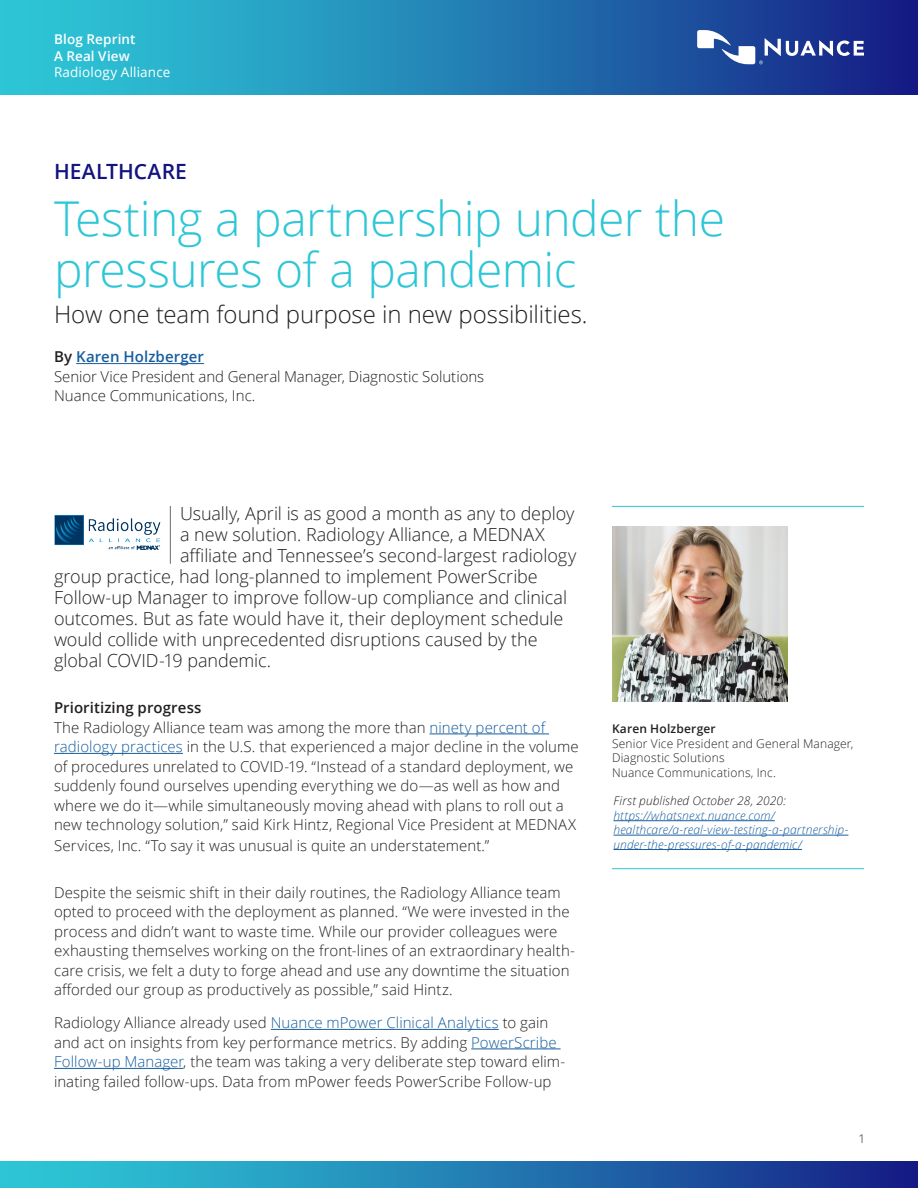
<style>
.page{position:relative;width:918px;height:1188px;background:#fff}
.page>*{position:absolute;margin:0;border:0;box-sizing:border-box;transform-origin:0 0}
.Headline_32_34{font:300 48px/51px "Open Sans";letter-spacing:-.01em;color:#2dc6d6}
.Intro_Text_12_14{font:300 24px "Open Sans";letter-spacing:-.005em;color:#231f20}
.Headline_32_34-2{font:600 21px "Open Sans";letter-spacing:.005em;color:#141380}
.Intro_Text_12_14-2{font:300 18px "Open Sans";letter-spacing:-.005em;color:#231f20}
.Body_Text_10_13{font:300 15px/19.5px "Open Sans";letter-spacing:.005em;color:#231f20}
.Intro_Text_12_14-3{font:300 15px/19.5px "Open Sans";letter-spacing:.005em;color:#231f20}
.Body_Text_Subhead_10{font:600 15px "Open Sans";letter-spacing:.005em;color:#231f20}
.Intro_Text_12_14-4{font:600 15px "Open Sans";letter-spacing:.01em;color:#175d9e}
.Product_Offering_Nam{font:600 13.5px "Open Sans";letter-spacing:.01em;color:#fff}
.Product_Offering_Nam-2{font:13.5px "Open Sans";letter-spacing:.01em;color:#fff}
.Body_Text_10_13-2{font:italic 300 12px/14.4px "Open Sans";letter-spacing:.01em;color:#175d9e}
.SideBar_text_10_13_w{font:300 12px/14.4px "Open Sans";letter-spacing:.015em;color:#231f20}
.Body_Text_10_13-3{font:italic 300 12px "Open Sans";letter-spacing:.01em;color:#231f20}
.SideBar_text_10_13_w-2{font:600 12px "Open Sans";letter-spacing:.02em;color:#231f20}
.s1{color:#231f20}
.s2{color:#175d9e}
</style>
<div class="page">
<div style="left:0;top:1161px;width:918px;height:27px;background:linear-gradient(to right,#2fd4dd,#162388)"></div>
<div style="left:0;top:0;width:918px;height:94px;background:linear-gradient(to right,#2fd4dd,#162388)"></div>
<hr style="left:430px;top:734px;width:119px;height:1px;background:#175d9e">
<hr style="left:54px;top:753px;width:129px;height:1px;background:#175d9e">
<hr style="left:271px;top:1029px;width:228px;height:1px;background:#175d9e">
<hr style="left:471px;top:1049px;width:90px;height:1px;background:#175d9e">
<hr style="left:54px;top:1068px;width:129px;height:1px;background:#175d9e">
<hr style="left:76px;top:363px;width:128px;height:1px;background:#175d9e">
<img style="left:54px;top:515px;width:107px;height:35px">
<hr style="left:170px;top:506px;width:1px;height:58px;background:#626d6f">
<svg style="left:697px;top:30px;width:167px;height:34px"></svg>
<hr style="left:612px;top:506px;width:252px;height:1px;background:#2dc6d6">
<hr style="left:612px;top:868px;width:252px;height:1px;background:#2dc6d6">
<hr style="left:614px;top:820px;width:161px;height:1px;background:#175d9e">
<hr style="left:614px;top:835px;width:234px;height:1px;background:#175d9e">
<hr style="left:614px;top:849px;width:188px;height:1px;background:#175d9e">
<img style="left:612px;top:526px;width:176px;height:176px">
<p class="Product_Offering_Nam" style="left:54px;top:30px;width:83px">Blog Reprint</p>
<p class="Product_Offering_Nam" style="left:54px;top:47px;width:77px">A Real View</p>
<p class="Product_Offering_Nam-2" style="left:54px;top:63px;width:118px">Radiology Alliance</p>
<p class="Headline_32_34-2" style="left:54px;top:157px;width:135px">HEALTHCARE</p>
<p class="Headline_32_34" style="left:54px;top:192px;width:673px">Testing a partnership under the pressures of a pandemic</p>
<p class="Intro_Text_12_14" style="left:54px;top:298px;width:535px">How one team found purpose in new possibilities.</p>
<p class="Intro_Text_12_14-4" style="left:54px;top:347px;width:152px"><span class="s1">By</span> Karen Holzberger</p>
<p class="Intro_Text_12_14-3" style="left:54px;top:366px;width:432px">Senior Vice President and General Manager, Diagnostic Solutions<br>Nuance Communications, Inc.</p>
<p class="Intro_Text_12_14-2" style="left:180px;top:501px;width:396px">Usually, April is as good a month as any to deploy</p>
<p class="Intro_Text_12_14-2" style="left:180px;top:522px;width:366px">a new solution. Radiology Alliance, a MEDNAX</p>
<p class="Intro_Text_12_14-2" style="left:180px;top:543px;width:398px">affiliate and Tennessee’s second-largest radiology</p>
<p class="Intro_Text_12_14-2" style="left:54px;top:564px;width:485px">group practice, had long-planned to implement PowerScribe</p>
<p class="Intro_Text_12_14-2" style="left:54px;top:585px;width:515px">Follow-up Manager to improve follow-up compliance and clinical</p>
<p class="Intro_Text_12_14-2" style="left:54px;top:606px;width:511px">outcomes. But as fate would have it, their deployment schedule</p>
<p class="Intro_Text_12_14-2" style="left:54px;top:627px;width:485px">would collide with unprecedented disruptions caused by the</p>
<p class="Intro_Text_12_14-2" style="left:54px;top:648px;width:219px">global COVID-19 pandemic.</p>
<p class="Body_Text_Subhead_10" style="left:54px;top:698px;width:149px">Prioritizing progress</p>
<p class="Intro_Text_12_14-3" style="left:54px;top:717px;width:526px">The Radiology Alliance team was among the more than <span class="s2">ninety percent of radiology practices</span> in the U.S. that experienced a major decline in the volume of procedures unrelated to COVID-19. “Instead of a standard deployment, we suddenly found ourselves upending everything we do—as well as how and where we do it—while simultaneously moving ahead with plans to roll out a new technology solution,” said Kirk Hintz, Regional Vice President at MEDNAX</p>
<p class="Intro_Text_12_14-3" style="left:54px;top:836px;width:437px">Services, Inc. “To say it was unusual is quite an understatement.”</p>
<p class="Body_Text_10_13" style="left:54px;top:882px;width:523px">Despite the seismic shift in their daily routines, the Radiology Alliance team opted to proceed with the deployment as planned. “We were invested in the process and didn’t want to waste time. While our provider colleagues were exhausting themselves working on the front-lines of an extraordinary health&shy;care crisis, we felt a duty to forge ahead and use any downtime the situation afforded our group as productively as possible,” said Hintz.</p>
<p class="Body_Text_10_13" style="left:54px;top:1013px;width:513px">Radiology Alliance already used <span class="s2">Nuance mPower Clinical Analytics</span> to gain and act on insights from key performance metrics. By adding <span class="s2">PowerScribe Follow-up Manager</span>, the team was taking a very deliberate step toward elim&shy;inating failed follow-ups. Data from mPower feeds PowerScribe Follow-up</p>
<p class="SideBar_text_10_13_w-2" style="left:612px;top:721px;width:105px">Karen Holzberger</p>
<p class="SideBar_text_10_13_w" style="left:612px;top:736px;width:243px">Senior Vice President and General Manager,<br>Diagnostic Solutions</p>
<p class="SideBar_text_10_13_w" style="left:612px;top:765px;width:165px">Nuance Communications, Inc.</p>
<p class="Body_Text_10_13-3" style="left:614px;top:793px;width:174px">First published October 28, 2020:</p>
<p class="Body_Text_10_13-2" style="left:614px;top:808px;width:236px">https://whatsnext.nuance.com/ healthcare/a-real-view-testing-a-partnership&shy;under-the-pressures-of-a-pandemic/</p>
<p class="SideBar_text_10_13_w" style="left:859px;top:1131px;width:8px">1</p>
</div>
